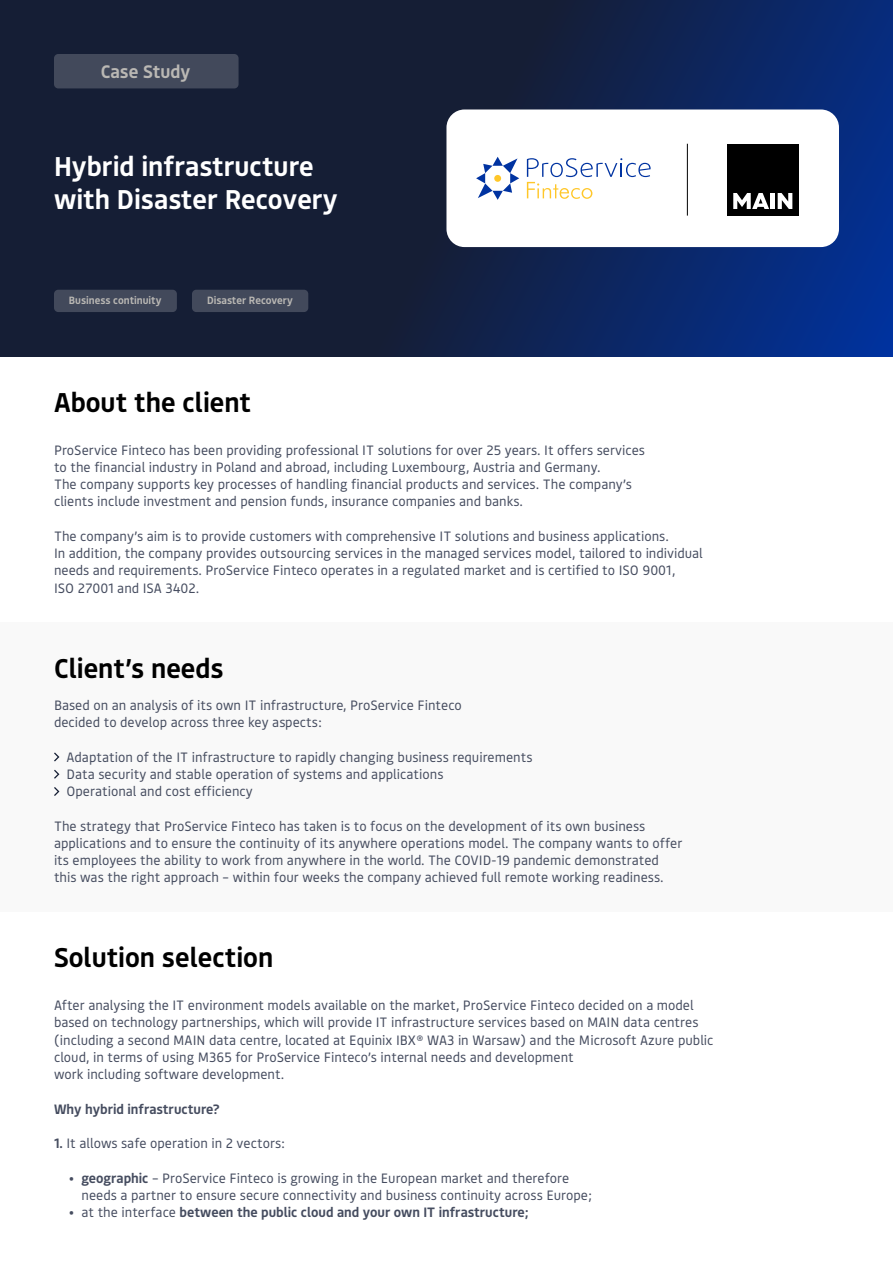
<style>
.page{position:relative;width:893px;height:1263px;background:#fff}
.page>*{position:absolute;margin:0;border:0;box-sizing:border-box;transform-origin:0 0}
.t1{font:600 27px "Bould";color:#000}
.t2{font:600 27px/33px "Bould";color:#fff}
.t3{font:600 18px "Bould";color:#bab8b4}
.t4{font:13.5px/17.2px "Bould";color:#454c5f}
.t5{font:600 13.5px "Bould";color:#454c5f}
.t6{font:600 10.5px "Bould";color:#bab8b4}
.s1{font-weight:600}
.s2{font-weight:400}
</style>
<div class="page">
<div style="left:0;top:622px;width:893px;height:290px;background:#f9f9f9"></div>
<svg style="left:0;top:0;width:893px;height:357px;background:#112148"></svg>
<div style="left:54px;top:54px;width:185px;height:34px;background:#42495b;border-radius:4px"></div>
<div style="left:446px;top:109px;width:393px;height:138px;background:#fff;border-radius:18px"></div>
<div style="left:727px;top:144px;width:72px;height:71px;background:#000"></div>
<svg style="left:733px;top:193px;width:36px;height:16px"></svg>
<hr style="left:771px;top:193px;width:4px;height:16px;background:#fff">
<svg style="left:778px;top:193px;width:14px;height:16px"></svg>
<hr style="left:687px;top:144px;width:1px;height:72px;background:#000">
<svg style="left:54px;top:752px;width:5px;height:9px"></svg>
<svg style="left:54px;top:770px;width:5px;height:9px"></svg>
<svg style="left:54px;top:787px;width:5px;height:9px"></svg>
<div style="left:54px;top:290px;width:123px;height:22px;background:#42495b;border-radius:4px"></div>
<div style="left:192px;top:290px;width:116px;height:22px;background:#42495b;border-radius:4px"></div>
<svg style="left:476px;top:157px;width:43px;height:43px"></svg>
<svg style="left:527px;top:158px;width:124px;height:41px"></svg>
<h2 class="t3" style="left:101px;top:59px;width:91px">Case Study</h2>
<h1 class="t2" style="left:54px;top:148px;width:285px">Hybrid infrastructure with Disaster Recovery</h1>
<p class="t6" style="left:69px;top:293px;width:94px">Business continuity</p>
<p class="t6" style="left:207px;top:293px;width:87px">Disaster Recovery</p>
<h1 class="t1" style="left:54px;top:383px;width:199px">About the client</h1>
<p class="t4" style="left:54px;top:440px;width:592px">ProService Finteco has been providing professional IT solutions for over 25 years. It offers services to the financial industry in Poland and abroad, including Luxembourg, Austria and Germany.<br>The company supports key processes of handling financial products and services. The company’s clients include investment and pension funds, insurance companies and banks.</p>
<p class="t4" style="left:54px;top:527px;width:650px">The company’s aim is to provide customers with comprehensive IT solutions and business applications.<br>In addition, the company provides outsourcing services in the managed services model, tailored to individual needs and requirements. ProService Finteco operates in a regulated market and is certified to ISO 9001,<br>ISO 27001 and ISA 3402.</p>
<h1 class="t1" style="left:54px;top:649px;width:171px">Client’s needs</h1>
<p class="t4" style="left:54px;top:696px;width:409px">Based on an analysis of its own IT infrastructure, ProService Finteco decided to develop across three key aspects:</p>
<p class="t4" style="left:67px;top:747px;width:467px">Adaptation of the IT infrastructure to rapidly changing business requirements<br>Data security and stable operation of systems and applications<br>Operational and cost efficiency</p>
<p class="t4" style="left:54px;top:816px;width:630px">The strategy that ProService Finteco has taken is to focus on the development of its own business applications and to ensure the continuity of its anywhere operations model. The company wants to offer its employees the ability to work from anywhere in the world. The COVID-19 pandemic demonstrated this was the right approach – within four weeks the company achieved full remote working readiness.</p>
<h1 class="t1" style="left:54px;top:939px;width:221px">Solution selection</h1>
<p class="t4" style="left:54px;top:996px;width:661px">After analysing the IT environment models available on the market, ProService Finteco decided on a model based on technology partnerships, which will provide IT infrastructure services based on MAIN data centres (including a second MAIN data centre, located at Equinix IBX® WA3 in Warsaw) and the Microsoft Azure public cloud, in terms of using M365 for ProService Finteco’s internal needs and development<br>work including software development.</p>
<p class="t5" style="left:54px;top:1099px;width:167px">Why hybrid infrastructure?</p>
<p class="t4" style="left:54px;top:1134px;width:232px"><span class="s1">1.</span> It allows safe operation in 2 vectors:</p>
<p class="t4" style="left:82px;top:1168px;width:512px;text-indent:-13px">• <span class="s1">geographic</span> – ProService Finteco is growing in the European market and therefore needs a partner to ensure secure connectivity and business continuity across Europe;</p>
<p class="t5" style="left:69px;top:1203px;width:461px"><span class="s2">• at the interface</span> between the public cloud and your own IT infrastructure;</p>
</div>
